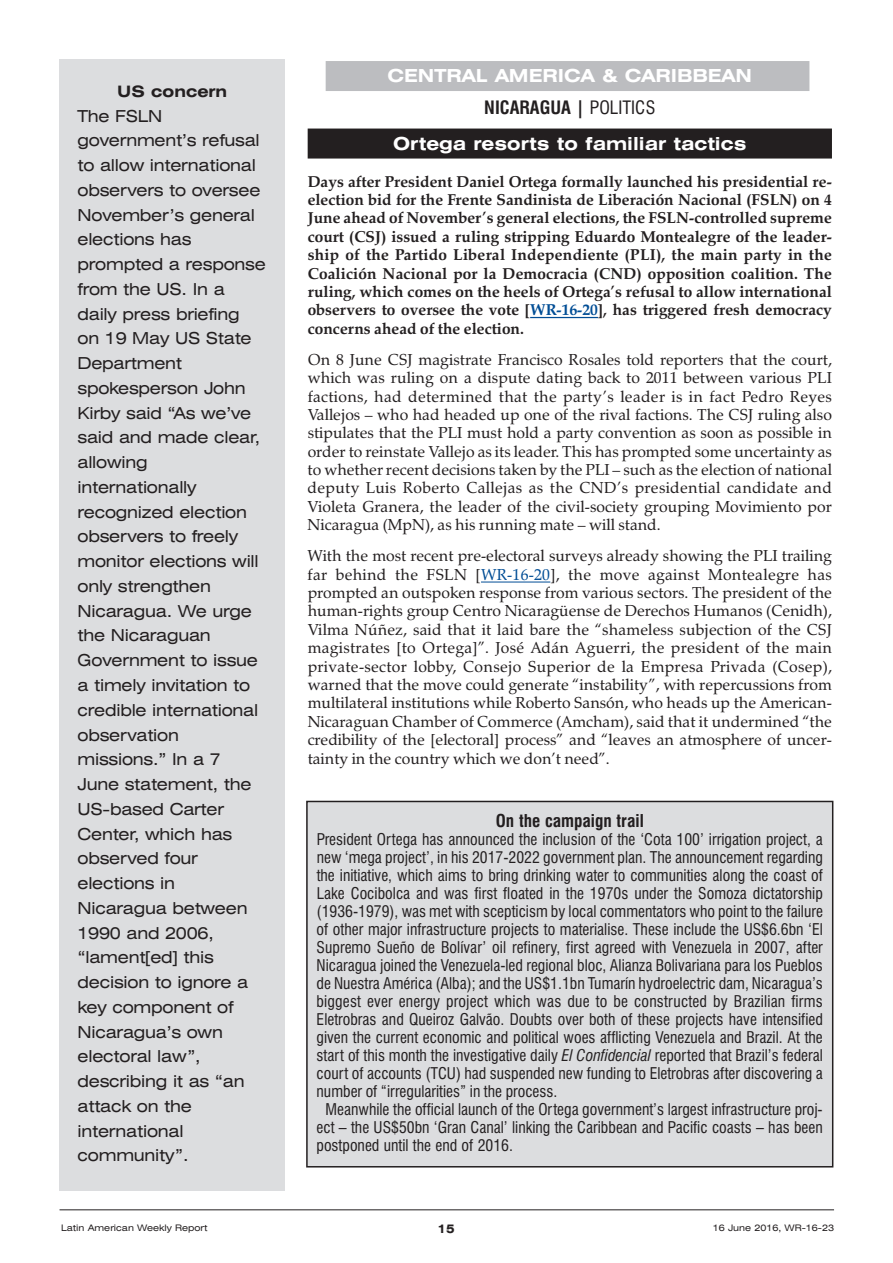
<style>
.page{position:relative;width:893px;height:1263px;background:#fff}
.page>*{position:absolute;margin:0;border:0;box-sizing:border-box;transform-origin:0 0}
.t1{font:700 expanded 18px/32.2px "Swiss 721 BT";color:#fff;text-align:center}
.t2{font:700 condensed 17.25px "Swiss 721 BT";color:#231f20}
.t3{font:expanded 16.5px/24.8px "Swiss 721 BT";letter-spacing:-.015em;color:#231f20}
.t4{font:15.75px/18.5px "Zapf Calligraphic 801 BT";color:#231f20;text-align:justify}
.t5{font:condensed 15.75px "Swiss 721 BT";color:#231f20}
.t6{font:700 15.75px/18.5px "Zapf Calligraphic 801 BT";color:#231f20;text-align:justify}
.t7{font:700 expanded 15.75px "Swiss 721 BT";color:#231f20}
.t8{font:700 expanded 12px "Swiss 721 BT";color:#231f20}
.t9{font:expanded 9px "Swiss 721 BT";color:#231f20}
.s1{font-stretch:condensed;color:#231f20}
.s2{font-weight:400;font-stretch:condensed;color:#231f20}
.s3{color:#014d95}
.s4{font-style:italic}
</style>
<div class="page">
<div style="left:326px;top:61px;width:483px;height:30px;background:#bcbdc0"></div>
<div style="left:308px;top:129px;width:524px;height:30px;background:#231f20"></div>
<hr style="left:530px;top:317px;width:68px;height:1px;background:#014d95">
<hr style="left:481px;top:582px;width:69px;height:1px;background:#014d95">
<div style="left:60px;top:60px;width:225px;height:1131px;background:#dcdddf"></div>
<hr style="left:60px;top:1209px;width:774px;height:1px;background:#231f20">
<div style="left:307px;top:801px;width:526px;height:366px;background:#dcdddf"></div>
<div style="left:306px;top:801px;width:527px;height:366px;border:2px solid #231f20"></div>
<p class="t7" style="left:117px;top:82px;width:112px">US concern</p>
<p class="t3" style="left:78px;top:104px;width:190px">The FSLN government’s refusal to allow international observers to oversee<br>November’s general elections has prompted a response from the US. In a daily press briefing<br>on 19 May US State<br>Department spokesperson John<br>Kirby said “As we’ve said and made clear, allowing internationally recognized election observers to freely monitor elections will only strengthen<br>Nicaragua. We urge the Nicaraguan<br>Government to issue a timely invitation to credible international observation missions.” In a 7<br>June statement, the<br>US-based Carter<br>Center, which has observed four elections in<br>Nicaragua between<br>1990 and 2006, “lament[ed] this decision to ignore a key component of<br>Nicaragua’s own electoral law”, describing it as “an attack on the international community”.</p>
<p class="t1" style="left:388px;top:60px;width:366px">CENTRAL AMERICA &amp; CARIBBEAN<br><span class="s1">NICARAGUA |</span> <span class="s2">POLITICS</span></p>
<p class="t1" style="left:393px;top:127px;width:355px">Ortega resorts to familiar tactics</p>
<p class="t6" style="left:308px;top:172px;width:526px">Days after President Daniel Ortega formally launched his presidential re&shy;election bid for the Frente Sandinista de Liberación Nacional (FSLN) on 4<br>June ahead of November’s general elections, the FSLN-controlled supreme court (CSJ) issued a ruling stripping Eduardo Montealegre of the leader&shy;ship of the Partido Liberal Independiente (PLI), the main party in the Coalición Nacional por la Democracia (CND) opposition coalition. The ruling, which comes on the heels of Ortega’s refusal to allow international observers to oversee the vote [<span class="s3">WR-16-20</span>], has triggered fresh democracy concerns ahead of the election.</p>
<p class="t4" style="left:308px;top:350px;width:526px">On 8 June CSJ magistrate Francisco Rosales told reporters that the court, which was ruling on a dispute dating back to 2011 between various PLI factions, had determined that the party’s leader is in fact Pedro Reyes Vallejos – who had headed up one of the rival factions. The CSJ ruling also stipulates that the PLI must hold a party convention as soon as possible in order to reinstate Vallejo as its leader. This has prompted some uncertainty as to whether recent decisions taken by the PLI – such as the election of national deputy Luis Roberto Callejas as the CND’s presidential candidate and Violeta Granera, the leader of the civil-society grouping Movimiento por Nicaragua (MpN), as his running mate – will stand.</p>
<p class="t4" style="left:308px;top:547px;width:526px">With the most recent pre-electoral surveys already showing the PLI trailing far behind the FSLN [<span class="s3">WR-16-20</span>], the move against Montealegre has prompted an outspoken response from various sectors. The president of the human-rights group Centro Nicaragüense de Derechos Humanos (Cenidh), Vilma Núñez, said that it laid bare the “shameless subjection of the CSJ magistrates [to Ortega]”. José Adán Aguerri, the president of the main private-sector lobby, Consejo Superior de la Empresa Privada (Cosep), warned that the move could generate “instability”, with repercussions from multilateral institutions while Roberto Sansón, who heads up the American-Nicaraguan Chamber of Commerce (Amcham), said that it undermined “the credibility of the [electoral] process” and “leaves an atmosphere of uncer&shy;tainty in the country which we don’t need”.</p>
<p class="t2" style="left:496px;top:811px;width:150px">On the campaign trail</p>
<p class="t5" style="left:317px;top:830px;width:508px">President Ortega has announced the inclusion of the ‘Cota 100’ irrigation project, a</p>
<p class="t5" style="left:317px;top:848px;width:508px">new ‘mega project’, in his 2017-2022 government plan. The announcement regarding</p>
<p class="t5" style="left:317px;top:866px;width:508px">the initiative, which aims to bring drinking water to communities along the coast of</p>
<p class="t5" style="left:317px;top:884px;width:508px">Lake Cocibolca and was first floated in the 1970s under the Somoza dictatorship</p>
<p class="t5" style="left:317px;top:902px;width:508px">(1936-1979), was met with scepticism by local commentators who point to the failure</p>
<p class="t5" style="left:317px;top:920px;width:508px">of other major infrastructure projects to materialise. These include the US$6.6bn ‘El</p>
<p class="t5" style="left:317px;top:938px;width:508px">Supremo Sueño de Bolívar’ oil refinery, first agreed with Venezuela in 2007, after</p>
<p class="t5" style="left:317px;top:956px;width:508px">Nicaragua joined the Venezuela-led regional bloc, Alianza Bolivariana para los Pueblos</p>
<p class="t5" style="left:317px;top:974px;width:508px">de Nuestra América (Alba); and the US$1.1bn Tumarín hydroelectric dam, Nicaragua’s</p>
<p class="t5" style="left:317px;top:992px;width:508px">biggest ever energy project which was due to be constructed by Brazilian firms</p>
<p class="t5" style="left:317px;top:1010px;width:508px">Eletrobras and Queiroz Galvão. Doubts over both of these projects have intensified</p>
<p class="t5" style="left:317px;top:1028px;width:508px">given the current economic and political woes afflicting Venezuela and Brazil. At the</p>
<p class="t5" style="left:317px;top:1046px;width:508px">start of this month the investigative daily <span class="s4">El Confidencial</span> reported that Brazil’s federal</p>
<p class="t5" style="left:317px;top:1064px;width:508px">court of accounts (TCU) had suspended new funding to Eletrobras after discovering a</p>
<p class="t5" style="left:317px;top:1082px;width:242px">number of “irregularities” in the process.</p>
<p class="t5" style="left:326px;top:1100px;width:499px">Meanwhile the official launch of the Ortega government’s largest infrastructure proj-</p>
<p class="t5" style="left:317px;top:1118px;width:508px">ect – the US$50bn ‘Gran Canal’ linking the Caribbean and Pacific coasts – has been</p>
<p class="t5" style="left:316px;top:1136px;width:198px">postponed until the end of 2016.</p>
<p class="t9" style="left:61px;top:1223px;width:148px">Latin American Weekly Report</p>
<p class="t8" style="left:437px;top:1221px;width:19px">15</p>
<p class="t9" style="left:713px;top:1223px;width:123px">16 June 2016, WR-16-23</p>
</div>
